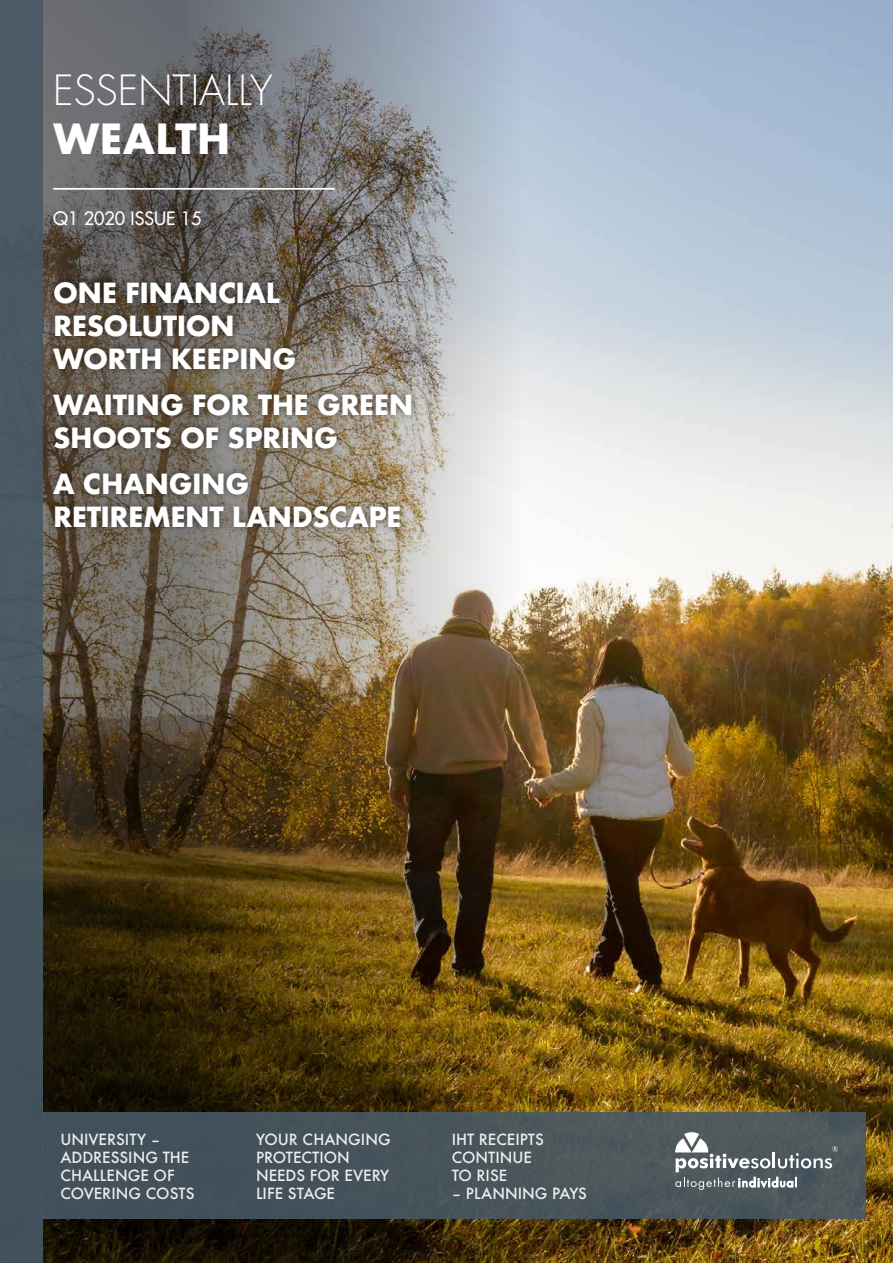
<style>
.page{position:relative;width:893px;height:1263px;background:#fff}
.page>*{position:absolute;margin:0;border:0;box-sizing:border-box;transform-origin:0 0}
.t1{font:300 40.5px "Futura LT";color:#fff}
.t2{font:700 40.5px "Futura";color:#fff}
.t3{font:700 27px/33px "Futura";letter-spacing:-.02em;color:#fff}
.t4{font:18px "Futura";color:#fff}
.t5{font:500 15px/18px "Futura";color:#fff}
</style>
<div class="page">
<img style="left:43px;top:0;width:850px;height:1263px">
<div style="left:0;top:0;width:43px;height:1263px;background:#485865"></div>
<div style="left:43px;top:1112px;width:595px;height:107px;background:#45525b"></div>
<div style="left:638px;top:1112px;width:228px;height:107px;background:#4d585b"></div>
<div style="left:46px;top:274px;width:373px;height:261px;background:#000;opacity:.5"></div>
<hr style="left:53px;top:188px;width:282px;height:2px;background:#fff">
<svg style="left:675px;top:1132px;width:163px;height:58px"></svg>
<h1 class="t1" style="left:53px;top:66px;width:221px">ESSENTIALLY</h1>
<h1 class="t2" style="left:53px;top:109px;width:179px">WEALTH</h1>
<p class="t4" style="left:53px;top:207px;width:150px">Q1 2020 ISSUE 15</p>
<h2 class="t3" style="left:53px;top:276px;width:245px">ONE FINANCIAL<br>RESOLUTION<br>WORTH KEEPING</h2>
<h2 class="t3" style="left:53px;top:388px;width:362px">WAITING FOR THE GREEN<br>SHOOTS OF SPRING</h2>
<h2 class="t3" style="left:53px;top:467px;width:350px">A CHANGING<br>RETIREMENT LANDSCAPE</h2>
<p class="t5" style="left:60px;top:1130px;width:136px">UNIVERSITY –<br>ADDRESSING THE<br>CHALLENGE OF<br>COVERING COSTS</p>
<p class="t5" style="left:256px;top:1130px;width:136px">YOUR CHANGING<br>PROTECTION<br>NEEDS FOR EVERY<br>LIFE STAGE</p>
<p class="t5" style="left:452px;top:1130px;width:94px">IHT RECEIPTS<br>CONTINUE<br>TO RISE</p>
<p class="t5" style="left:452px;top:1184px;width:137px">– PLANNING PAYS</p>
</div>
